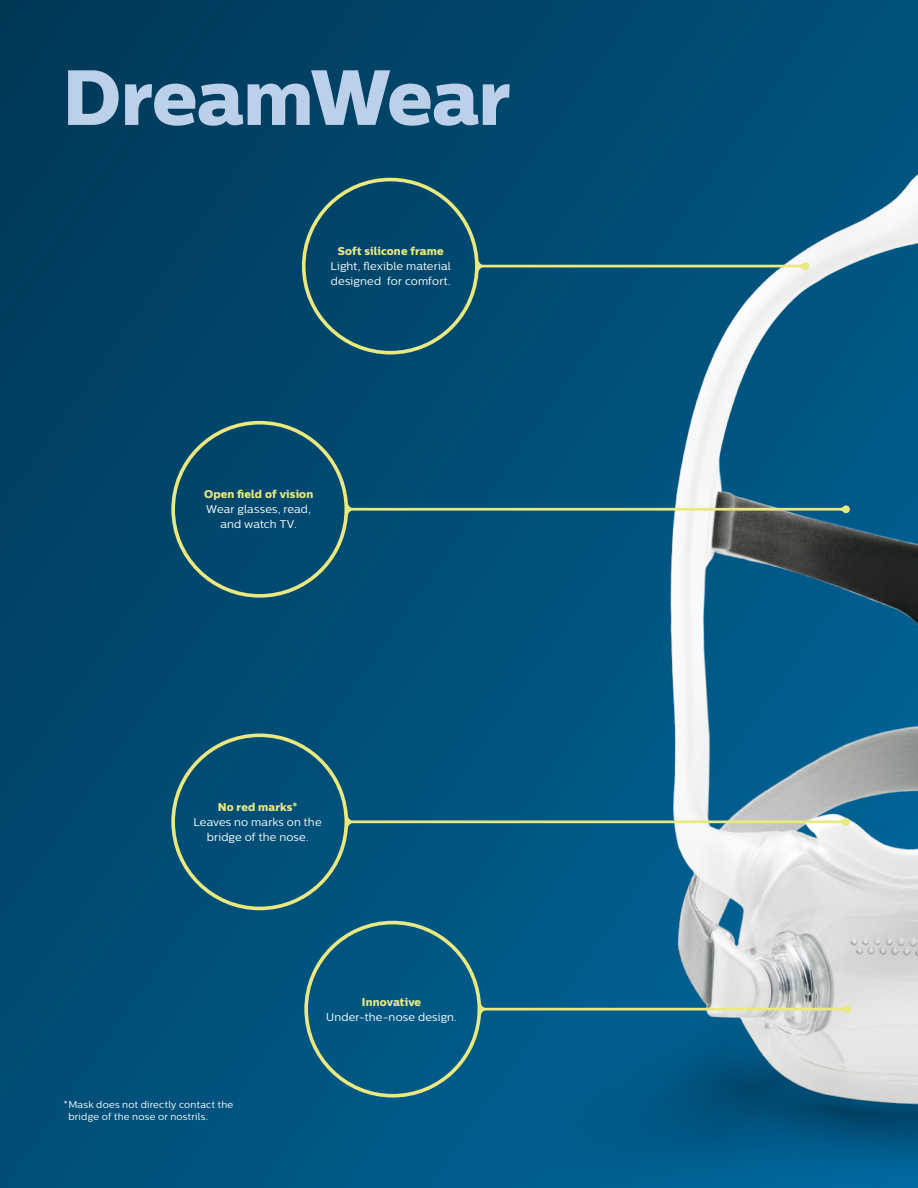
<style>
.page{position:relative;width:918px;height:1188px;background:#fff}
.page>*{position:absolute;margin:0;border:0;box-sizing:border-box;transform-origin:0 0}
.t1{font:78px "Centrale Sans X Bold";letter-spacing:-.015em;color:#bcd0ea}
.t2{font:11.25px/15px "Centrale Sans";letter-spacing:.015em;color:#fff;text-align:center}
.t3{font:11.25px "Centrale Sans X Bold";letter-spacing:.01em;color:#eae980}
.t4{font:9.75px/12px "Centrale Sans";letter-spacing:.02em;color:#fff}
</style>
<div class="page">
<div style="left:0;top:0;width:918px;height:1188px;background:linear-gradient(to bottom,#003857,#005079)"></div>
<img style="left:106px;top:0;width:812px;height:1188px">
<svg style="left:302px;top:178px;width:507px;height:177px;background:#115779"></svg>
<svg style="left:171px;top:421px;width:679px;height:177px;background:#195c7b"></svg>
<svg style="left:171px;top:733px;width:679px;height:177px;background:#307291"></svg>
<svg style="left:304px;top:921px;width:547px;height:177px;background:#357897"></svg>
<h1 class="t1" style="left:62px;top:49px;width:450px">DreamWear</h1>
<p class="t3" style="left:338px;top:244px;width:108px">Soft silicone frame</p>
<p class="t2" style="left:331px;top:258px;width:122px;text-align:left">Light, flexible material designed for comfort.</p>
<p class="t3" style="left:204px;top:487px;width:111px">Open field of vision</p>
<p class="t2" style="left:206px;top:501px;width:106px">Wear glasses, read, and watch TV.</p>
<p class="t3" style="left:218px;top:800px;width:81px">No red marks*</p>
<p class="t2" style="left:193px;top:814px;width:130px">Leaves no marks on the bridge of the nose.</p>
<p class="t4" style="left:68px;top:1098px;width:166px;text-indent:-5px">*Mask does not directly contact the bridge of the nose or nostrils.</p>
<p class="t3" style="left:362px;top:995px;width:61px">Innovative</p>
<p class="t2" style="left:326px;top:1009px;width:132px">Under-the-nose design.</p>
</div>
